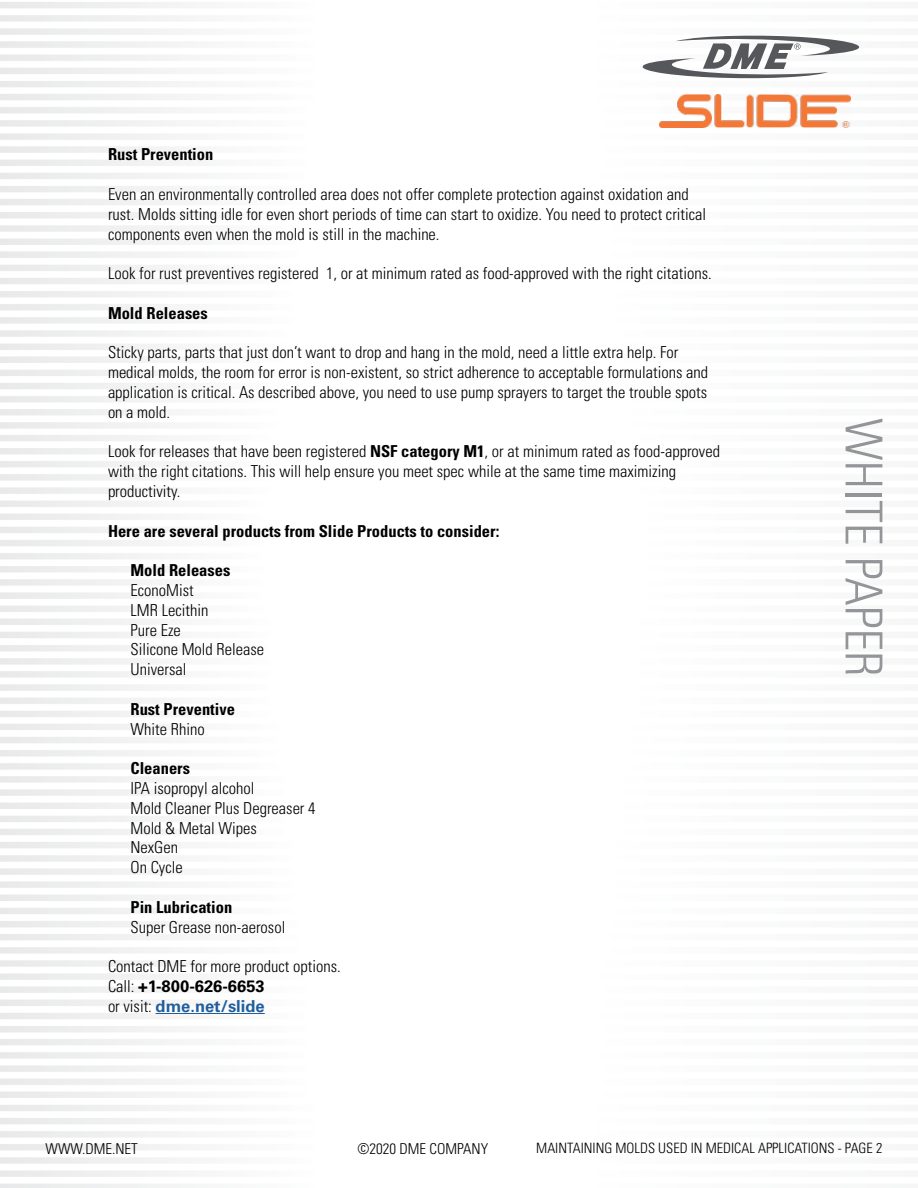
<style>
.page{position:relative;width:918px;height:1188px;background:#fff}
.page>*{position:absolute;margin:0;border:0;box-sizing:border-box;transform-origin:0 0}
.t1{font:300 condensed 51px "Univers LT";color:#939598}
.t2{font:300 condensed 16.5px/19.8px "Univers LT Std";color:#000}
.t3{font:700 condensed 16.5px "Univers LT Std";color:#000}
.t4{font:300 condensed 15px "Univers LT Std";color:#000}
.t5{font:300 condensed 14.25px "Univers LT Std";color:#000}
.s1{font-weight:700}
.s2{font-weight:700;font-stretch:normal}
.s3{font-weight:700;font-stretch:normal;color:#215e9e}
</style>
<div class="page">
<img style="left:0;top:2px;width:851px;height:1186px">
<svg style="left:631px;top:34px;width:229px;height:46px"></svg>
<hr style="left:156px;top:1013px;width:109px;height:1px;background:#215e9e">
<img style="left:659px;top:94px;width:191px;height:33px">
<p class="t3" style="left:108px;top:144px;width:107px">Rust Prevention</p>
<p class="t2" style="left:108px;top:184px;width:600px">Even an environmentally controlled area does not offer complete protection against oxidation and rust. Molds sitting idle for even short periods of time can start to oxidize. You need to protect critical components even when the mold is still in the machine.</p>
<p class="t2" style="left:108px;top:264px;width:605px">Look for rust preventives registered 1, or at minimum rated as food-approved with the right citations.</p>
<p class="t3" style="left:108px;top:303px;width:101px">Mold Releases</p>
<p class="t2" style="left:108px;top:343px;width:602px">Sticky parts, parts that just don’t want to drop and hang in the mold, need a little extra help. For medical molds, the room for error is non-existent, so strict adherence to acceptable formulations and application is critical. As described above, you need to use pump sprayers to target the trouble spots on a mold.</p>
<p class="t2" style="left:108px;top:442px;width:614px">Look for releases that have been registered <span class="s1">NSF category M1</span>, or at minimum rated as food-approved with the right citations. This will help ensure you meet spec while at the same time maximizing productivity.</p>
<p class="t3" style="left:108px;top:521px;width:393px">Here are several products from Slide Products to consider:</p>
<p class="t3" style="left:131px;top:560px;width:101px">Mold Releases</p>
<p class="t2" style="left:131px;top:580px;width:135px">EconoMist<br>LMR Lecithin<br>Pure Eze<br>Silicone Mold Release<br>Universal</p>
<p class="t3" style="left:131px;top:699px;width:106px">Rust Preventive</p>
<p class="t2" style="left:131px;top:719px;width:76px">White Rhino</p>
<p class="t3" style="left:131px;top:758px;width:61px">Cleaners</p>
<p class="t2" style="left:131px;top:778px;width:187px">IPA isopropyl alcohol<br>Mold Cleaner Plus Degreaser 4<br>Mold &amp; Metal Wipes<br>NexGen<br>On Cycle</p>
<p class="t3" style="left:131px;top:897px;width:103px">Pin Lubrication</p>
<p class="t2" style="left:131px;top:917px;width:156px">Super Grease non-aerosol</p>
<p class="t2" style="left:108px;top:957px;width:234px">Contact DME for more product options.<br>Call: <span class="s2">+1-800-626-6653<br></span>or visit: <span class="s3">dme.net/slide</span></p>
<h1 class="t1" style="left:894px;top:418px;width:260px;rotate:90deg">WHITE PAPER</h1>
<p class="t4" style="left:46px;top:1139px;width:94px">WWW.DME.NET</p>
<p class="t4" style="left:358px;top:1139px;width:132px">©2020 DME COMPANY</p>
<p class="t5" style="left:536px;top:1139px;width:348px">MAINTAINING MOLDS USED IN MEDICAL APPLICATIONS - PAGE 2</p>
</div>
